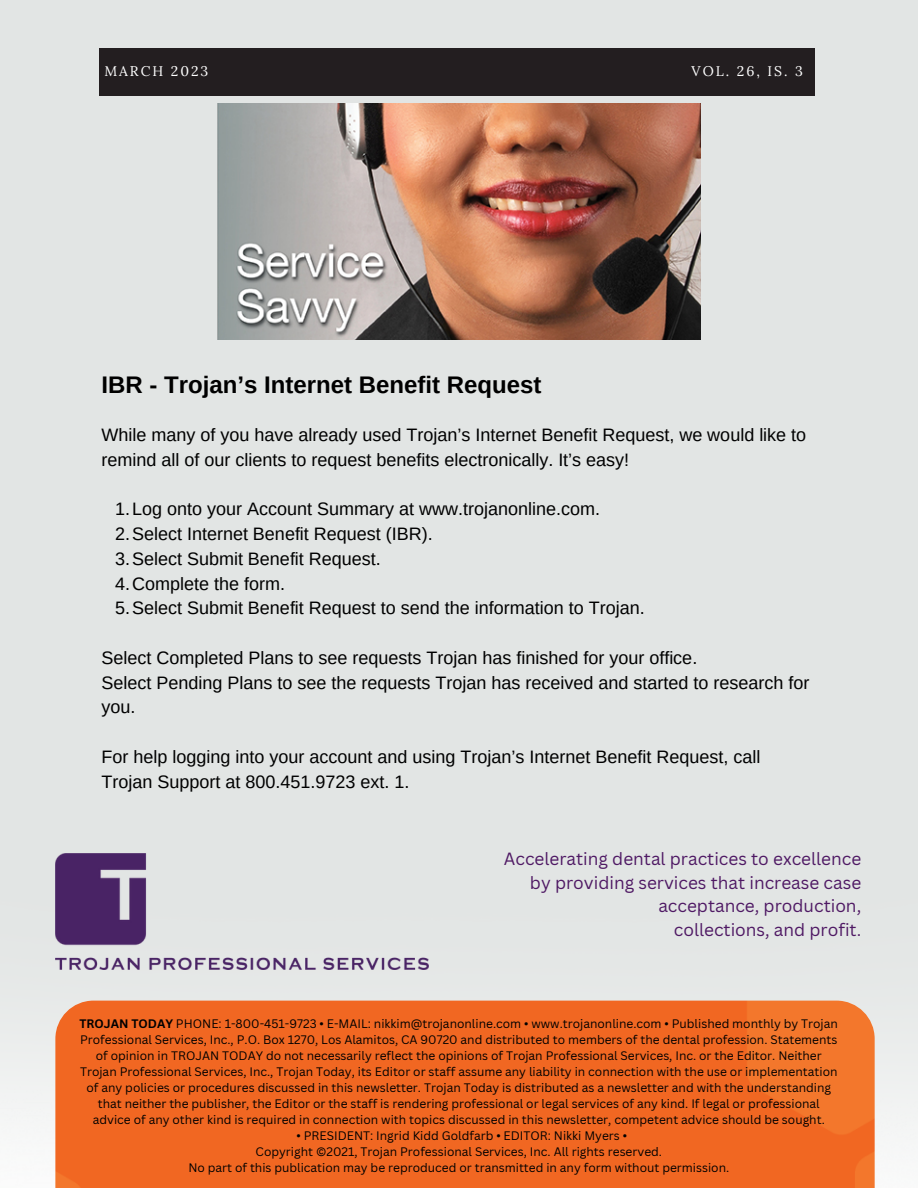
<style>
.page{position:relative;width:918px;height:1188px;background:#e2e5e4}
.page>*{position:absolute;margin:0;border:0;box-sizing:border-box;transform-origin:0 0}
.t1{font:700 24px "Arimo";color:#000}
.t2{font:18px/24.8px "Arimo";color:#000}
.t3{font:17.25px/23.7px "Canva Sans";color:#4f1964;text-align:right}
.t4{font:13.95px "Lora";letter-spacing:.14em;color:#fff}
.t5{font:12px/16px "Canva Sans";color:#000;text-align:center}
.s1{font-weight:700}
</style>
<div class="page">
<img style="left:0;top:853px;width:918px;height:335px">
<img style="left:55px;top:1001px;width:820px;height:187px">
<img style="left:55px;top:854px;width:374px;height:116px">
<div style="left:99px;top:49px;width:715px;height:46px;background:#231e20"></div>
<img style="left:218px;top:104px;width:482px;height:236px">
<p class="t4" style="left:104px;top:62px;width:105px">MARCH 2023</p>
<p class="t4" style="left:692px;top:62px;width:113px">VOL. 26, IS. 3</p>
<h1 class="t1" style="left:101px;top:371px;width:441px">IBR - Trojan’s Internet Benefit Request</h1>
<h2 class="t2" style="left:101px;top:423px;width:706px">While many of you have already used Trojan’s Internet Benefit Request, we would like to remind all of our clients to request benefits electronically. It’s easy!</h2>
<h2 class="t2" style="left:115px;top:497px;width:531px">1.Log onto your Account Summary at www.trojanonline.com.<br>2.Select Internet Benefit Request (IBR).<br>3.Select Submit Benefit Request.<br>4.Complete the form.<br>5.Select Submit Benefit Request to send the information to Trojan.</h2>
<h2 class="t2" style="left:101px;top:645px;width:709px">Select Completed Plans to see requests Trojan has finished for your office.<br>Select Pending Plans to see the requests Trojan has received and started to research for you.</h2>
<h2 class="t2" style="left:101px;top:744px;width:660px">For help logging into your account and using Trojan’s Internet Benefit Request, call<br>Trojan Support at 800.451.9723 ext. 1.</h2>
<h3 class="t3" style="left:504px;top:847px;width:359px">Accelerating dental practices to excellence by providing services that increase case acceptance, production,<br>collections, and profit.</h3>
<p class="t5" style="left:80px;top:1016px;width:760px"><span class="s1">TROJAN TODAY</span> PHONE: 1-800-451-9723 • E-MAIL: nikkim@trojanonline.com • www.trojanonline.com • Published monthly by Trojan Professional Services, Inc., P.O. Box 1270, Los Alamitos, CA 90720 and distributed to members of the dental profession. Statements of opinion in TROJAN TODAY do not necessarily reflect the opinions of Trojan Professional Services, Inc. or the Editor. Neither Trojan Professional Services, Inc., Trojan Today, its Editor or staff assume any liability in connection with the use or implementation of any policies or procedures discussed in this newsletter. Trojan Today is distributed as a newsletter and with the understanding that neither the publisher, the Editor or the staff is rendering professional or legal services of any kind. If legal or professional advice of any other kind is required in connection with topics discussed in this newsletter, competent advice should be sought.</p>
<p class="t5" style="left:188px;top:1128px;width:542px">• PRESIDENT: Ingrid Kidd Goldfarb • EDITOR: Nikki Myers •<br>Copyright ©2021, Trojan Professional Services, Inc. All rights reserved.<br>No part of this publication may be reproduced or transmitted in any form without permission.</p>
</div>
